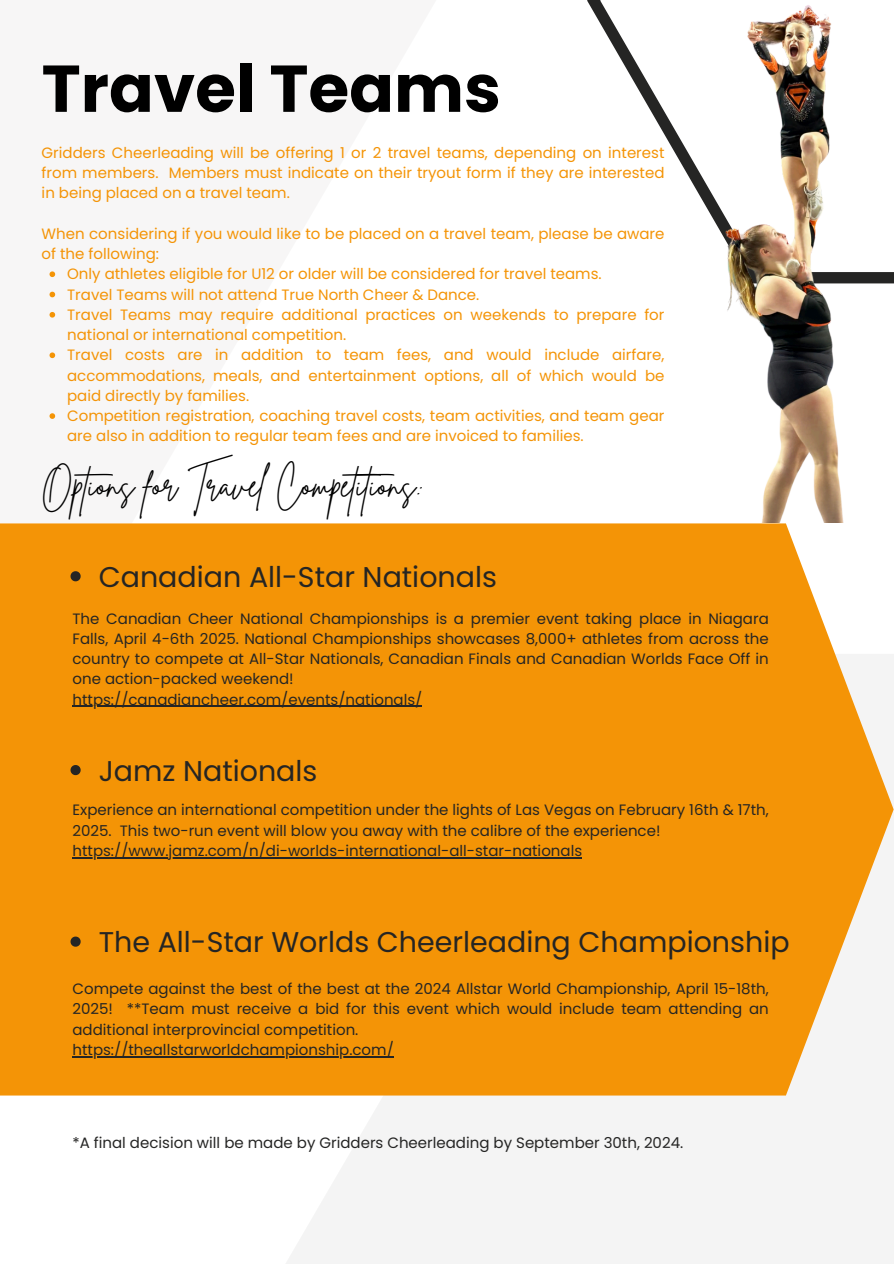
<style>
.page{position:relative;width:894px;height:1264px;background:#fff}
.page>*{position:absolute;margin:0;border:0;box-sizing:border-box;transform-origin:0 0}
.t1{font:700 66px "Poppins";color:#000}
.t2{font:34.5px "Brittany Signature";color:#000}
.t3{font:28.5px "Poppins";color:#252524}
.t4{font:15px/20.2px "Poppins";color:#252524;text-align:justify}
.t5{font:15px/20.2px "Poppins";color:#f49406}
</style>
<div class="page">
<div style="left:249px;top:653px;width:644px;height:610px;background:#f4f4f4"></div>
<div style="left:0;top:0;width:520px;height:523px;background:#f7f6f6"></div>
<div style="left:0;top:523px;width:893px;height:572px;background:#f49406"></div>
<svg style="left:49px;top:271px;width:6px;height:6px"></svg>
<svg style="left:49px;top:292px;width:6px;height:5px"></svg>
<svg style="left:49px;top:312px;width:6px;height:5px"></svg>
<svg style="left:49px;top:352px;width:6px;height:6px"></svg>
<svg style="left:49px;top:413px;width:6px;height:6px"></svg>
<svg style="left:587px;top:0;width:306px;height:283px"></svg>
<img style="left:709px;top:0;width:152px;height:523px">
<svg style="left:70px;top:571px;width:11px;height:10px"></svg>
<svg style="left:70px;top:765px;width:11px;height:10px"></svg>
<hr style="left:72px;top:705px;width:350px;height:2px;background:#252524">
<hr style="left:72px;top:857px;width:510px;height:1px;background:#252524">
<svg style="left:70px;top:936px;width:11px;height:10px"></svg>
<hr style="left:72px;top:1056px;width:322px;height:1px;background:#252524">
<p class="t1" style="left:42px;top:42px;width:460px">Travel Teams</p>
<h1 class="t5" style="left:42px;top:142px;width:624px;text-align:justify">Gridders Cheerleading will be offering 1 or 2 travel teams, depending on interest from members. Members must indicate on their tryout form if they are interested in being placed on a travel team.</h1>
<p class="t5" style="left:42px;top:223px;width:624px">When considering if you would like to be placed on a travel team, please be aware of the following:</p>
<p class="t5" style="left:67px;top:264px;width:536px">Only athletes eligible for U12 or older will be considered for travel teams.</p>
<p class="t5" style="left:67px;top:284px;width:413px">Travel Teams will not attend True North Cheer &amp; Dance.</p>
<p class="t5" style="left:67px;top:304px;width:598px">Travel Teams may require additional practices on weekends to prepare for national or international competition.</p>
<p class="t5" style="left:67px;top:345px;width:598px;text-align:justify">Travel costs are in addition to team fees, and would include airfare, accommodations, meals, and entertainment options, all of which would be paid directly by families.</p>
<p class="t5" style="left:67px;top:406px;width:598px">Competition registration, coaching travel costs, team activities, and team gear are also in addition to regular team fees and are invoiced to families.</p>
<p class="t2" style="left:42px;top:462px;width:383px">Options for Travel Competitions:</p>
<p class="t3" style="left:99px;top:557px;width:399px">Canadian All-Star Nationals</p>
<p class="t4" style="left:72px;top:608px;width:697px">The Canadian Cheer National Championships is a premier event taking place in Niagara Falls, April 4-6th 2025. National Championships showcases 8,000+ athletes from across the country to compete at All-Star Nationals, Canadian Finals and Canadian Worlds Face Off in one action-packed weekend!</p>
<p class="t4" style="left:72px;top:689px;width:351px">https://canadiancheer.com/events/nationals/</p>
<p class="t3" style="left:99px;top:750px;width:220px">Jamz Nationals</p>
<p class="t4" style="left:72px;top:800px;width:697px">Experience an international competition under the lights of Las Vegas on February 16th &amp; 17th,<br>2025. This two-run event will blow you away with the calibre of the experience!</p>
<p class="t4" style="left:72px;top:840px;width:511px">https://www.jamz.com/n/di-worlds-international-all-star-nationals</p>
<p class="t3" style="left:99px;top:922px;width:692px">The All-Star Worlds Cheerleading Championship</p>
<p class="t4" style="left:72px;top:978px;width:697px">Compete against the best of the best at the 2024 Allstar World Championship, April 15-18th, 2025! **Team must receive a bid for this event which would include team attending an additional interprovincial competition.</p>
<p class="t4" style="left:72px;top:1039px;width:323px">https://theallstarworldchampionship.com/</p>
<p class="t4" style="left:72px;top:1132px;width:612px">*A final decision will be made by Gridders Cheerleading by September 30th, 2024.</p>
</div>
